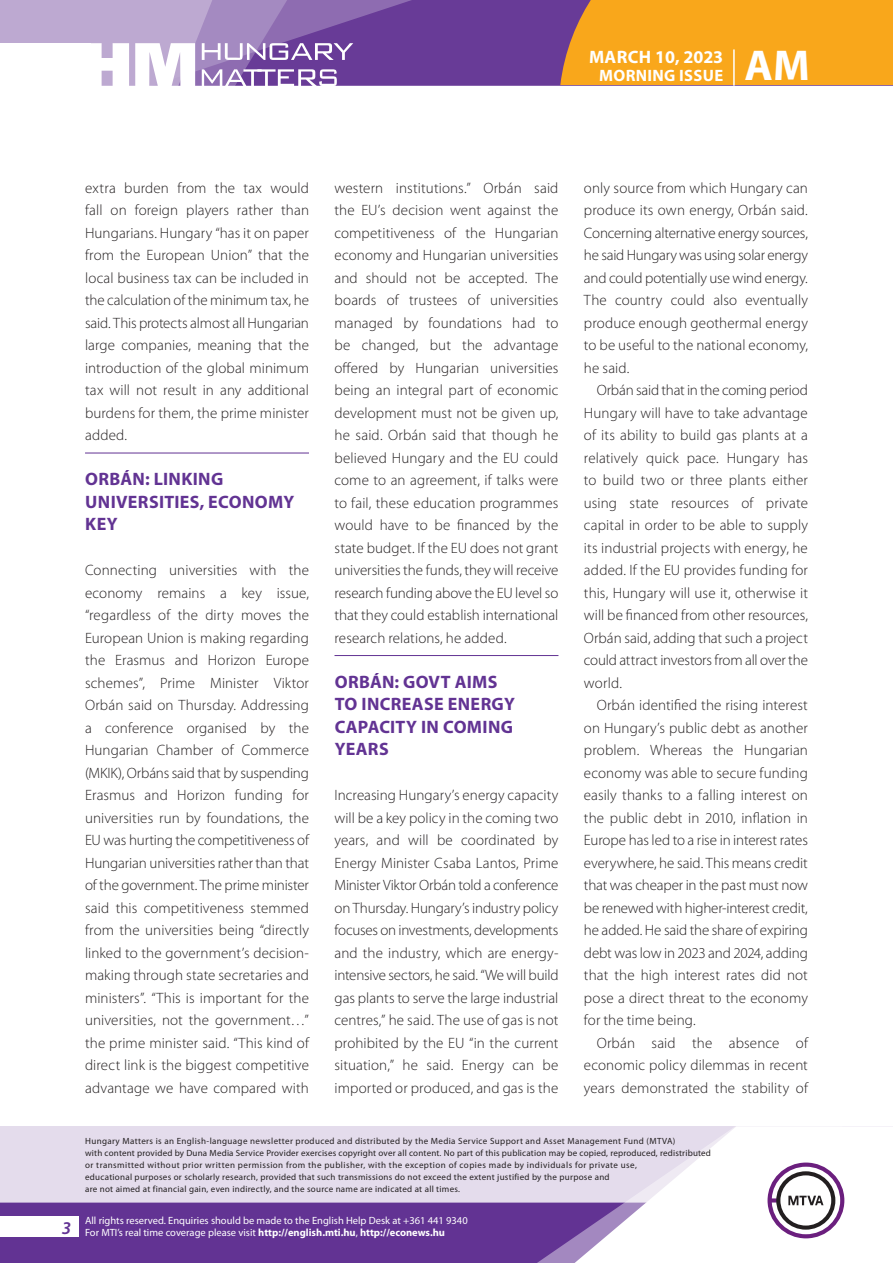
<style>
.page{position:relative;width:893px;height:1263px;background:#fff}
.page>*{position:absolute;margin:0;border:0;box-sizing:border-box;transform-origin:0 0}
.t1{font:700 43.35px "Myriad Pro";color:#fff}
._01_cimsor{font:700 18px/22.5px "Myriad Pro";letter-spacing:.02em;color:#623393}
.t2{font:700 18px "Myriad Pro";letter-spacing:.01em;color:#fff}
.t3{font:italic 600 18px "Myriad Pro";color:#623393}
.t4{font:700 16.5px "Myriad Pro";letter-spacing:.02em;color:#fff}
._03_kenyer_szöveg-1{font:300 15px/22.5px "Myriad Pro";letter-spacing:.01em;color:#231f20;text-align:justify}
._03_kenyer_szöveg-2{font:300 15px/22.5px "Myriad Pro";letter-spacing:.005em;color:#231f20;text-align:justify}
.t5{font:10.5px/12px "Myriad Pro";color:#fff}
.t6{font:9px/12px "Myriad Pro";letter-spacing:.03em;color:#231f20}
.s1{font-weight:700}
</style>
<div class="page">
<div style="left:0;top:1126px;width:893px;height:137px;background:#e4dcec"></div>
<div style="left:0;top:1202px;width:506px;height:61px;background:#623393"></div>
<div style="left:506px;top:1202px;width:43px;height:61px;background:#623393"></div>
<svg style="left:549px;top:1126px;width:344px;height:137px;fill:#fff"></svg>
<svg style="left:767px;top:1162px;width:77px;height:76px;background:#c5b8c8"></svg>
<div style="left:0;top:1216px;width:79px;height:20px;background:#fff"></div>
<div style="left:0;top:0;width:893px;height:85px;background:#683b97"></div>
<div style="left:560px;top:0;width:333px;height:85px;background:#f9a71b"></div>
<hr style="left:733px;top:49px;width:2px;height:37px;background:#fff">
<svg style="left:0;top:0;width:479px;height:86px"></svg>
<hr style="left:85px;top:453px;width:224px;height:1px;background:#623393">
<hr style="left:334px;top:655px;width:224px;height:1px;background:#623393">
<p class="t2" style="left:589px;top:45px;width:136px">MARCH 10, 2023</p>
<p class="t4" style="left:599px;top:65px;width:125px">MORNING ISSUE</p>
<h1 class="t1" style="left:745px;top:37px;width:67px">AM</h1>
<p class="_03_kenyer_szöveg-2" style="left:85px;top:176px;width:225px">extra burden from the tax would fall on foreign players rather than Hungarians. Hungary “has it on paper from the European Union” that the local business tax can be included in the calculation of the minimum tax, he said. This protects almost all Hungarian large companies, meaning that the introduction of the global minimum tax will not result in any additional burdens for them, the prime minister added.</p>
<p class="_01_cimsor" style="left:85px;top:467px;width:211px">ORBÁN: LINKING<br>UNIVERSITIES, ECONOMY<br>KEY</p>
<p class="_03_kenyer_szöveg-1" style="left:85px;top:559px;width:225px">Connecting universities with the economy remains a key issue, “regardless of the dirty moves the European Union is making regarding the Erasmus and Horizon Europe schemes”, Prime Minister Viktor Orbán said on Thursday. Addressing a conference organised by the Hungarian Chamber of Commerce (MKIK), Orbáns said that by suspending Erasmus and Horizon funding for universities run by foundations, the EU was hurting the competitiveness of Hungarian universities rather than that of the government. The prime minister said this competitiveness stemmed from the universities being “directly linked to the government’s decision&shy;making through state secretaries and ministers”. “This is important for the universities, not the government…” the prime minister said. “This kind of direct link is the biggest competitive advantage we have compared with</p>
<p class="_03_kenyer_szöveg-1" style="left:334px;top:176px;width:225px">western institutions.” Orbán said the EU’s decision went against the competitiveness of the Hungarian economy and Hungarian universities and should not be accepted. The boards of trustees of universities managed by foundations had to be changed, but the advantage offered by Hungarian universities being an integral part of economic development must not be given up, he said. Orbán said that though he believed Hungary and the EU could come to an agreement, if talks were to fail, these education programmes would have to be financed by the state budget. If the EU does not grant universities the funds, they will receive research funding above the EU level so that they could establish international research relations, he added.</p>
<p class="_01_cimsor" style="left:335px;top:670px;width:182px">ORBÁN: GOVT AIMS<br>TO INCREASE ENERGY<br>CAPACITY IN COMING<br>YEARS</p>
<p class="_03_kenyer_szöveg-1" style="left:334px;top:784px;width:225px">Increasing Hungary’s energy capacity will be a key policy in the coming two years, and will be coordinated by Energy Minister Csaba Lantos, Prime Minister Viktor Orbán told a conference on Thursday. Hungary’s industry policy focuses on investments, developments and the industry, which are energy&shy;intensive sectors, he said. “We will build gas plants to serve the large industrial centres,” he said. The use of gas is not prohibited by the EU “in the current situation,” he said. Energy can be imported or produced, and gas is the</p>
<p class="_03_kenyer_szöveg-1" style="left:584px;top:176px;width:226px">only source from which Hungary can produce its own energy, Orbán said.<br>Concerning alternative energy sources, he said Hungary was using solar energy and could potentially use wind energy.<br>The country could also eventually produce enough geothermal energy to be useful to the national economy, he said.</p>
<p class="_03_kenyer_szöveg-2" style="left:584px;top:379px;width:225px;text-indent:13px">Orbán said that in the coming period Hungary will have to take advantage of its ability to build gas plants at a relatively quick pace. Hungary has to build two or three plants either using state resources of private capital in order to be able to supply its industrial projects with energy, he added. If the EU provides funding for this, Hungary will use it, otherwise it will be financed from other resources, Orbán said, adding that such a project could attract investors from all over the world.</p>
<p class="_03_kenyer_szöveg-2" style="left:584px;top:694px;width:225px;text-indent:13px">Orbán identified the rising interest on Hungary’s public debt as another problem. Whereas the Hungarian economy was able to secure funding easily thanks to a falling interest on the public debt in 2010, inflation in Europe has led to a rise in interest rates everywhere, he said. This means credit that was cheaper in the past must now be renewed with higher-interest credit, he added. He said the share of expiring debt was low in 2023 and 2024, adding that the high interest rates did not pose a direct threat to the economy for the time being.</p>
<p class="_03_kenyer_szöveg-2" style="left:584px;top:1031px;width:225px;text-indent:13px">Orbán said the absence of economic policy dilemmas in recent years demonstrated the stability of</p>
<p class="t3" style="left:62px;top:1217px;width:11px">3</p>
<p class="t6" style="left:85px;top:1134px;width:627px">Hungary Matters is an English-language newsletter produced and distributed by the Media Service Support and Asset Management Fund (MTVA)<br>with content provided by Duna Media Service Provider exercises copyright over all content. No part of this publication may be copied, reproduced, redistributed or transmitted without prior written permission from the publisher, with the exception of copies made by individuals for private use,<br>educational purposes or scholarly research, provided that such transmissions do not exceed the extent justified by the purpose and<br>are not aimed at financial gain, even indirectly, and the source name are indicated at all times.</p>
<p class="t5" style="left:85px;top:1214px;width:384px">All rights reserved. Enquiries should be made to the English Help Desk at +361 441 9340<br>For MTI’s real time coverage please visit <span class="s1">http://english.mti.hu</span>, <span class="s1">http://econews.hu</span></p>
</div>
